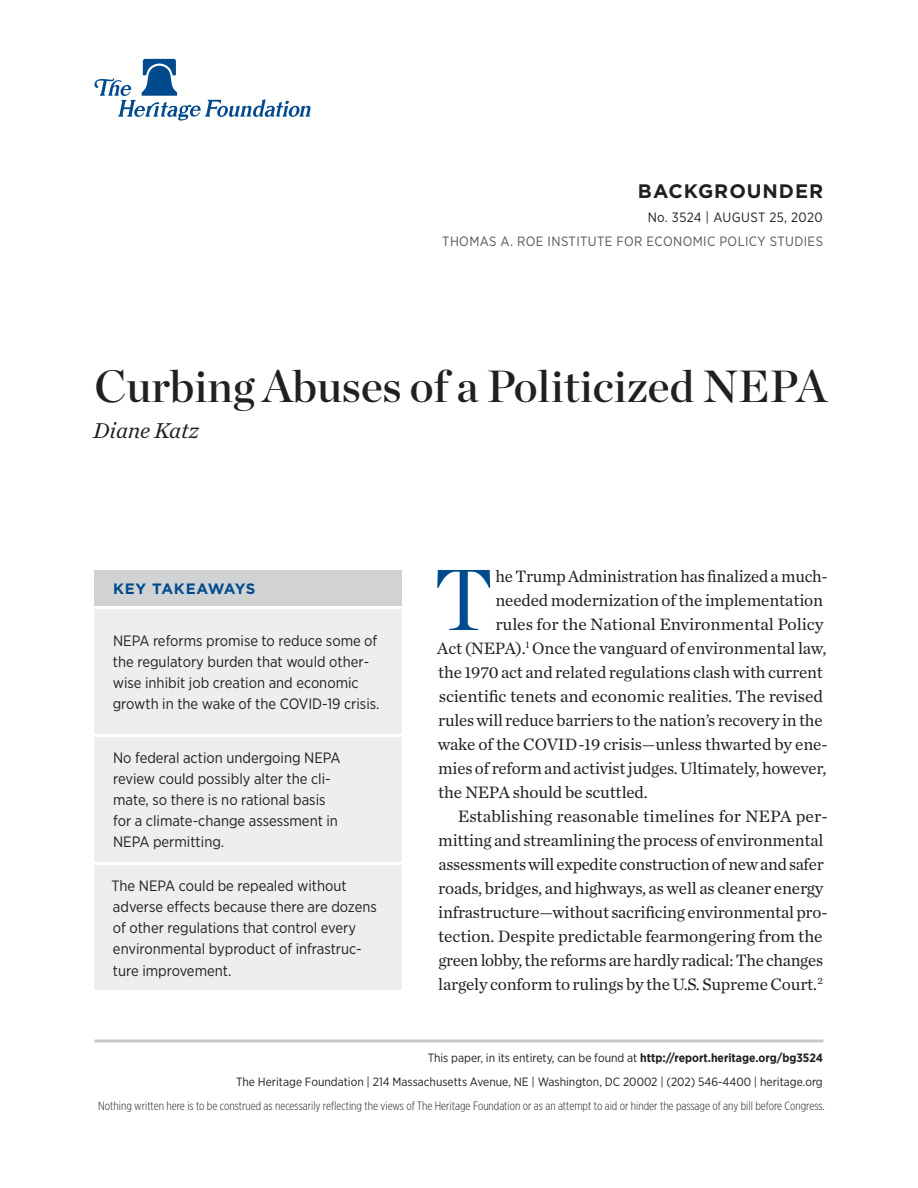
<style>
.page{position:relative;width:918px;height:1188px;background:#fff}
.page>*{position:absolute;margin:0;border:0;box-sizing:border-box;transform-origin:0 0}
.Body_Text___DROP_CAP{font:86.1px "Chronicle Display";color:#004a8d}
.Paper_Title{font:45px "Chronicle Display Semi";color:#231f20}
.Byline{font:italic 22.5px "Chronicle Text G1";color:#231f20}
.t1{font:700 19.5px "Gotham";letter-spacing:.05em;color:#231f20}
.Body_Text___DROP_CAP-2{font:17.25px "Chronicle Text G1";letter-spacing:-.01em;color:#231f20}
.Body_Text{font:17.25px/24px "Chronicle Text G1";letter-spacing:-.015em;color:#231f20}
.Key_Takeaways{font:15px/21px "Gotham Narrow";color:#231f20}
.Key_Takeaways___HEAD{font:700 15px "Gotham";letter-spacing:.03em;color:#004a8d}
.t2{font:13.5px "Gotham Narrow";letter-spacing:.03em;color:#57585a}
.t3{font:13.5px "Gotham Narrow";letter-spacing:.03em;color:#231f20}
.t4{font:12px/24px "Gotham Narrow";color:#231f20;text-align:right}
.t5{font:300 12px "Gotham X Narrow";color:#231f20}
.s1{font-weight:700}
</style>
<div class="page">
<hr style="left:94px;top:1040px;width:730px;height:2px;background:#c7c8ca">
<svg style="left:94px;top:59px;width:216px;height:62px"></svg>
<div style="left:94px;top:609px;width:308px;height:125px;background:#eeeeef"></div>
<div style="left:94px;top:570px;width:308px;height:36px;background:#d1d2d4"></div>
<div style="left:94px;top:737px;width:308px;height:125px;background:#eeeeef"></div>
<div style="left:94px;top:865px;width:308px;height:125px;background:#eeeeef"></div>
<p class="t1" style="left:638px;top:178px;width:187px">BACKGROUNDER</p>
<p class="t3" style="left:648px;top:209px;width:177px">No. 3524 | August 25, 2020</p>
<p class="t2" style="left:442px;top:233px;width:147px">THOMAS A. ROE INSTITUT</p>
<p class="t2" style="left:605px;top:233px;width:174px">E FOR ECONOMIC POLICY STU</p>
<p class="t2" style="left:794px;top:233px;width:29px">DIES</p>
<p class="Paper_Title" style="left:94px;top:351px;width:734px">Curbing Abuses of a Politicized NEPA</p>
<p class="Byline" style="left:93px;top:413px;width:107px">Diane Katz</p>
<p class="Key_Takeaways___HEAD" style="left:113px;top:579px;width:144px">KEY TAKEAWAYS</p>
<p class="Key_Takeaways" style="left:113px;top:630px;width:268px">NEPA reforms promise to reduce some of the regulatory burden that would other&shy;wise inhibit job creation and economic growth in the wake of the COVID-19 crisis.</p>
<p class="Key_Takeaways" style="left:113px;top:747px;width:229px">No federal action undergoing NEPA review could possibly alter the cli&shy;mate, so there is no rational basis for a climate-change assessment in<br>NEPA permitting.</p>
<p class="Key_Takeaways" style="left:112px;top:875px;width:267px">The NEPA could be repealed without adverse effects because there are dozens of other regulations that control every environmental byproduct of infrastruc&shy;ture improvement.</p>
<p class="Body_Text___DROP_CAP" style="left:434px;top:534px;width:60px">T</p>
<p class="Body_Text___DROP_CAP-2" style="left:495px;top:563px;width:334px">he Trump Administration has finalized a much-</p>
<p class="Body_Text___DROP_CAP-2" style="left:495px;top:587px;width:329px">needed modernization of the implementation</p>
<p class="Body_Text___DROP_CAP-2" style="left:495px;top:611px;width:330px">rules for the National Environmental Policy</p>
<p class="Body_Text___DROP_CAP-2" style="left:437px;top:635px;width:391px">Act (NEPA).<sup>1</sup> Once the vanguard of environmental law,</p>
<p class="Body_Text___DROP_CAP-2" style="left:438px;top:659px;width:386px">the 1970 act and related regulations clash with current</p>
<p class="Body_Text___DROP_CAP-2" style="left:439px;top:683px;width:386px">scientific tenets and economic realities. The revised</p>
<p class="Body_Text___DROP_CAP-2" style="left:438px;top:707px;width:386px">rules will reduce barriers to the nation’s recovery in the</p>
<p class="Body_Text___DROP_CAP-2" style="left:438px;top:731px;width:391px">wake of the COVID-19 crisis—unless thwarted by ene-</p>
<p class="Body_Text___DROP_CAP-2" style="left:438px;top:755px;width:390px">mies of reform and activist judges. Ultimately, however,</p>
<p class="Body_Text___DROP_CAP-2" style="left:438px;top:779px;width:211px">the NEPA should be scuttled.</p>
<p class="Body_Text" style="left:438px;top:803px;width:391px;text-indent:20px">Establishing reasonable timelines for NEPA per&shy;mitting and streamlining the process of environmental assessments will expedite construction of new and safer roads, bridges, and highways, as well as cleaner energy infrastructure—without sacrificing environmental pro&shy;tection. Despite predictable fearmongering from the green lobby, the reforms are hardly radical: The changes largely conform to rulings by the U.S. Supreme Court.<sup>2</sup></p>
<p class="t4" style="left:236px;top:1046px;width:588px">This paper, in its entirety, can be found at <span class="s1">http://report.heritage.org/bg3524<br></span>The Heritage Foundation | 214 Massachusetts Avenue, NE | Washington, DC 20002 | (202) 546-4400 | heritage.org</p>
<p class="t5" style="left:98px;top:1099px;width:728px">Nothing written here is to be construed as necessarily reflecting the views of The Heritage Foundation or as an attempt to aid or hinder the passage of any bill before Congress.</p>
</div>
